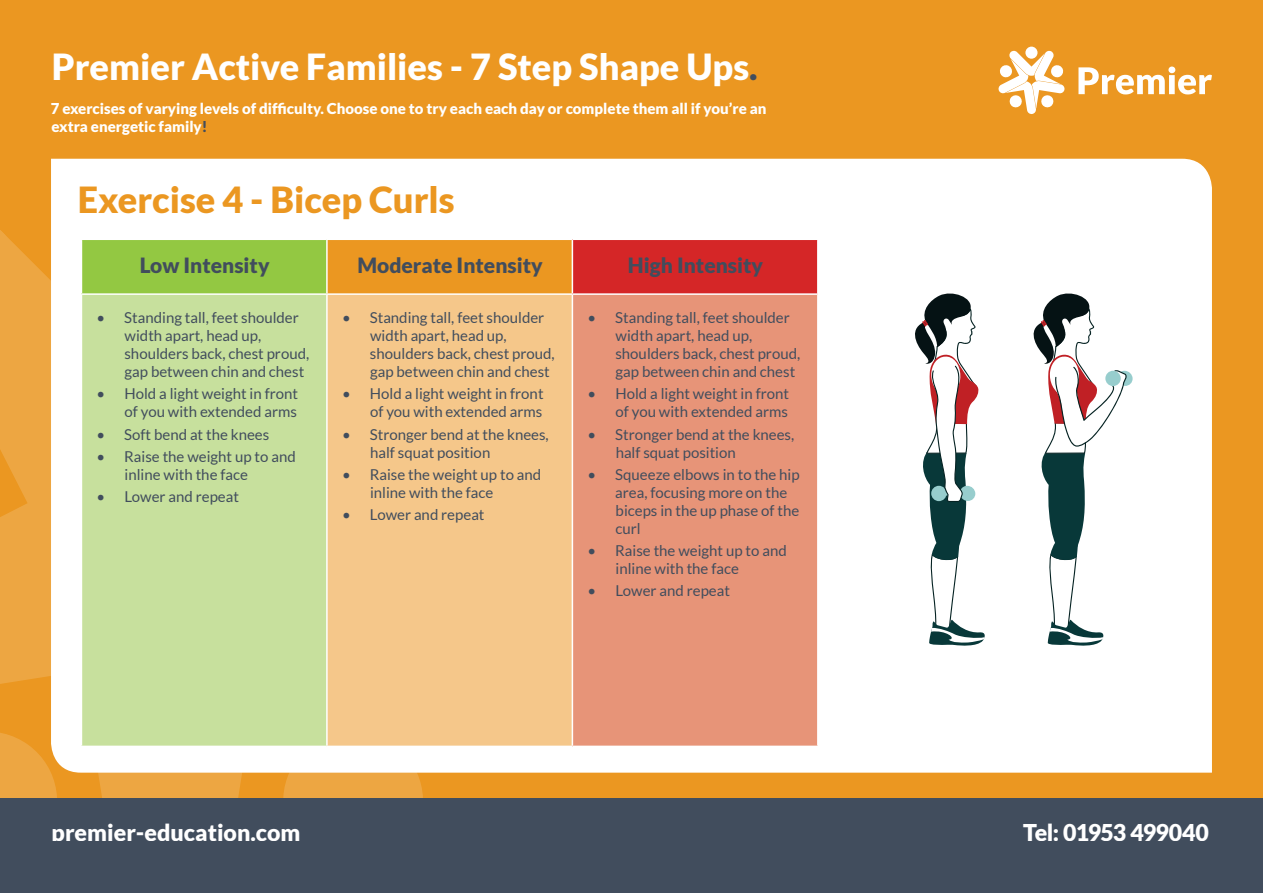
<style>
.page{position:relative;width:1263px;height:893px;background:#eb9721}
.page>*{position:absolute;margin:0;border:0;box-sizing:border-box;transform-origin:0 0}
.t1{font:900 36px "Lato";color:#fff}
.t2{font:900 36px "Lato";color:#eb9721}
.t3{font:900 23.1px "Lato";color:#fff}
.t4{font:900 23.1px "Lato";letter-spacing:-.035em;color:#fff}
.t5{font:900 21px "Lato";color:#414d5d}
.t6{font:15px/18px "Lato";color:#414d5d}
.t7{font:900 15px/18px "Lato";color:#fff}
.s1{color:#414d5d}
</style>
<div class="page">
<div style="left:283px;top:773px;width:140px;height:25px;background:#eda642"></div>
<div style="left:98px;top:773px;width:127px;height:25px;background:#eda642"></div>
<svg style="left:0;top:733px;width:57px;height:65px"></svg>
<div style="left:0;top:505px;width:51px;height:179px;background:#eda642"></div>
<svg style="left:0;top:230px;width:51px;height:275px;background:#eca33d"></svg>
<div style="left:51px;top:159px;width:1161px;height:614px;background:#fff"></div>
<div style="left:81px;top:239px;width:246px;height:55px;background:#93c842"></div>
<div style="left:327px;top:239px;width:245px;height:55px;background:#eb9721"></div>
<div style="left:572px;top:239px;width:246px;height:55px;background:#d52627"></div>
<div style="left:81px;top:294px;width:246px;height:452px;background:#c7e09d"></div>
<div style="left:327px;top:294px;width:245px;height:452px;background:#f5c78a"></div>
<div style="left:572px;top:294px;width:246px;height:452px;background:#e79478"></div>
<hr style="left:81px;top:239px;width:246px;height:1px;background:#fff">
<hr style="left:81px;top:240px;width:1px;height:53px;background:#fff">
<hr style="left:327px;top:239px;width:245px;height:1px;background:#fff">
<hr style="left:572px;top:239px;width:247px;height:1px;background:#fff">
<hr style="left:81px;top:293px;width:246px;height:2px;background:#fff">
<hr style="left:81px;top:295px;width:1px;height:451px;background:#fff">
<hr style="left:327px;top:293px;width:245px;height:2px;background:#fff">
<hr style="left:572px;top:293px;width:245px;height:2px;background:#fff">
<hr style="left:81px;top:746px;width:246px;height:1px;background:#fff">
<hr style="left:327px;top:746px;width:245px;height:1px;background:#fff">
<hr style="left:572px;top:746px;width:247px;height:1px;background:#fff">
<hr style="left:326px;top:240px;width:2px;height:53px;background:#fff">
<hr style="left:572px;top:240px;width:1px;height:53px;background:#fff">
<hr style="left:817px;top:240px;width:2px;height:54px;background:#fff">
<hr style="left:326px;top:295px;width:2px;height:451px;background:#fff">
<hr style="left:572px;top:295px;width:1px;height:451px;background:#fff">
<hr style="left:817px;top:294px;width:2px;height:452px;background:#fff">
<div style="left:1025px;top:47px;width:12px;height:12px;background:#fff;border-radius:50%"></div>
<svg style="left:1078px;top:67px;width:134px;height:27px"></svg>
<svg style="left:998px;top:50px;width:67px;height:64px"></svg>
<div style="left:0;top:798px;width:1263px;height:95px;background:#414d5d"></div>
<svg style="left:909px;top:289px;width:76px;height:358px;background:#c6c9c9"></svg>
<svg style="left:1027px;top:289px;width:106px;height:358px;background:#d1d3d4"></svg>
<div style="left:1105px;top:371px;width:16px;height:15px;background:#97cdcd;border-radius:50%"></div>
<h1 class="t1" style="left:52px;top:46px;width:707px">Premier Active Families - 7 Step Shape Ups<span class="s1">.</span></h1>
<p class="t7" style="left:51px;top:99px;width:717px">7 exercises of varying levels of difficulty. Choose one to try each each day or complete them all if you’re an extra energetic family<span class="s1">!</span></p>
<h1 class="t2" style="left:78px;top:179px;width:378px">Exercise 4 - Bicep Curls</h1>
<h3 class="t5" style="left:140px;top:253px;width:131px">Low Intensity</h3>
<h3 class="t5" style="left:357px;top:253px;width:187px">Moderate Intensity</h3>
<h3 class="t5" style="left:628px;top:253px;width:137px">High Intensity</h3>
<p class="t6" style="left:124px;top:309px;width:186px;text-indent:-28px">• Standing tall, feet shoulder width apart, head up, shoulders back, chest proud, gap between chin and chest</p>
<p class="t6" style="left:97px;top:385px;width:203px;text-align:right">• Hold a light weight in front of you with extended arms</p>
<p class="t6" style="left:97px;top:425px;width:174px">• Soft bend at the knees</p>
<p class="t6" style="left:125px;top:447px;width:173px;text-indent:-28px">• Raise the weight up to and inline with the face</p>
<p class="t6" style="left:97px;top:488px;width:144px">• Lower and repeat</p>
<p class="t6" style="left:615px;top:309px;width:186px;text-indent:-28px">• Standing tall, feet shoulder width apart, head up, shoulders back, chest proud, gap between chin and chest</p>
<p class="t6" style="left:587px;top:385px;width:203px;text-align:right">• Hold a light weight in front of you with extended arms</p>
<p class="t6" style="left:616px;top:425px;width:180px;text-indent:-28px">• Stronger bend at the knees, half squat position</p>
<p class="t6" style="left:615px;top:465px;width:186px;text-indent:-28px">• Squeeze elbows in to the hip area, focusing more on the biceps in the up phase of the curl</p>
<p class="t6" style="left:616px;top:542px;width:173px;text-indent:-28px">• Raise the weight up to and inline with the face</p>
<p class="t6" style="left:587px;top:582px;width:144px">• Lower and repeat</p>
<p class="t6" style="left:370px;top:309px;width:186px;text-indent:-28px">• Standing tall, feet shoulder width apart, head up, shoulders back, chest proud, gap between chin and chest</p>
<p class="t6" style="left:342px;top:385px;width:203px;text-align:right">• Hold a light weight in front of you with extended arms</p>
<p class="t6" style="left:370px;top:425px;width:180px;text-indent:-28px">• Stronger bend at the knees, half squat position</p>
<p class="t6" style="left:370px;top:465px;width:173px;text-indent:-28px">• Raise the weight up to and inline with the face</p>
<p class="t6" style="left:342px;top:506px;width:144px">• Lower and repeat</p>
<h2 class="t3" style="left:52px;top:819px;width:250px">premier-education.com</h2>
<h2 class="t4" style="left:1023px;top:819px;width:187px">Tel: 01953 499040</h2>
</div>
